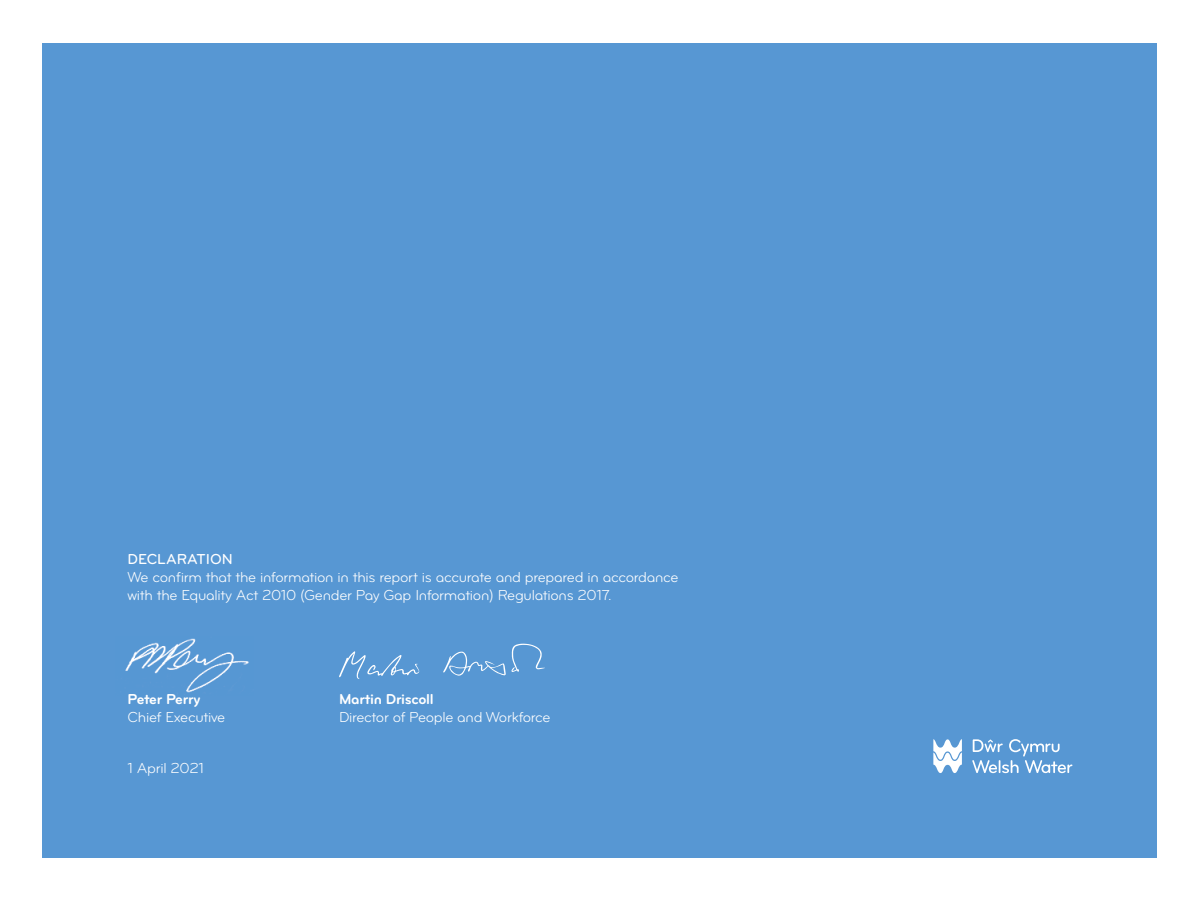
<style>
.page{position:relative;width:1200px;height:900px;background:#fff}
.page>*{position:absolute;margin:0;border:0;box-sizing:border-box;transform-origin:0 0}
.t1{font:15px/18px "Bryant Pro Regular Alternate";letter-spacing:-.02em;color:#fff}
.t2{font:15px "Bryant Pro Bold Alternate";letter-spacing:-.02em;color:#fff}
.t3{font:15px "Bryant Pro Medium Alternate";color:#fff}
</style>
<div class="page">
<div style="left:43px;top:43px;width:1114px;height:814px;background:#5797d3"></div>
<svg style="left:933px;top:739px;width:29px;height:34px"></svg>
<svg style="left:972px;top:739px;width:100px;height:34px"></svg>
<img style="left:125px;top:638px;width:124px;height:55px">
<svg style="left:339px;top:651px;width:80px;height:28px"></svg>
<svg style="left:443px;top:644px;width:102px;height:32px"></svg>
<p class="t3" style="left:128px;top:549px;width:107px">DECLARATION</p>
<p class="t1" style="left:128px;top:568px;width:552px">We confirm that the information in this report is accurate and prepared in accordance with the Equality Act 2010 (Gender Pay Gap Information) Regulations 2017.</p>
<p class="t2" style="left:128px;top:689px;width:74px">Peter Perry</p>
<p class="t1" style="left:128px;top:708px;width:99px">Chief Executive</p>
<p class="t1" style="left:128px;top:759px;width:78px">1 April 2021</p>
<p class="t2" style="left:339px;top:689px;width:96px">Martin Driscoll</p>
<p class="t1" style="left:339px;top:708px;width:213px">Director of People and Workforce</p>
</div>
